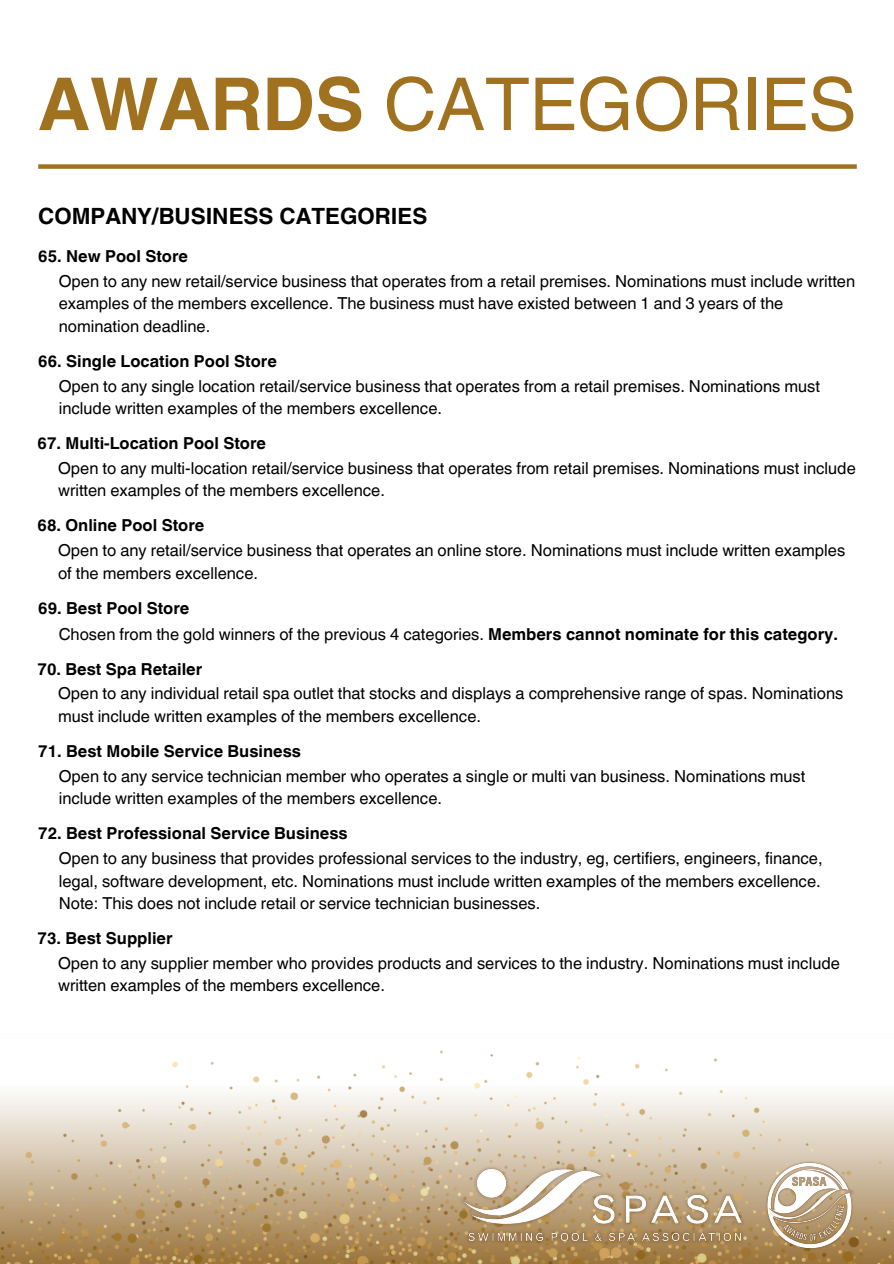
<style>
.page{position:relative;width:894px;height:1264px;background:#fff}
.page>*{position:absolute;margin:0;border:0;box-sizing:border-box;transform-origin:0 0}
.t1{font:72.9px "Helvetica World";color:#a0711f}
.t2{font:700 22.35px "Helvetica World";color:#000}
.t3{font:16.5px/22.5px "Helvetica World";color:#000}
.t4{font:700 16.5px "Helvetica World";color:#000}
.s1{font-weight:700}
</style>
<div class="page">
<img style="left:0;top:1050px;width:893px;height:213px">
<img style="left:434px;top:1163px;width:328px;height:87px">
<img style="left:762px;top:1159px;width:94px;height:92px">
<div style="left:38px;top:164px;width:818px;height:5px;background:#a0711f"></div>
<p class="t1" style="left:38px;top:61px;width:819px"><span class="s1">AWARDS</span> CATEGORIES</p>
<p class="t2" style="left:38px;top:198px;width:390px">COMPANY/BUSINESS CATEGORIES</p>
<p class="t4" style="left:38px;top:242px;width:151px">65. New Pool Store</p>
<p class="t3" style="left:59px;top:270px;width:797px">Open to any new retail/service business that operates from a retail premises. Nominations must include written examples of the members excellence. The business must have existed between 1 and 3 years of the nomination deadline.</p>
<p class="t4" style="left:38px;top:347px;width:240px">66. Single Location Pool Store</p>
<p class="t3" style="left:59px;top:374px;width:762px">Open to any single location retail/service business that operates from a retail premises. Nominations must include written examples of the members excellence.</p>
<p class="t4" style="left:38px;top:429px;width:230px">67. Multi-Location Pool Store</p>
<p class="t3" style="left:58px;top:457px;width:799px">Open to any multi-location retail/service business that operates from retail premises. Nominations must include written examples of the members excellence.</p>
<p class="t4" style="left:38px;top:512px;width:168px">68. Online Pool Store</p>
<p class="t3" style="left:58px;top:539px;width:788px">Open to any retail/service business that operates an online store. Nominations must include written examples of the members excellence.</p>
<p class="t4" style="left:38px;top:594px;width:153px">69. Best Pool Store</p>
<p class="t3" style="left:59px;top:622px;width:780px">Chosen from the gold winners of the previous 4 categories. <span class="s1">Members cannot nominate for this category.</span></p>
<p class="t4" style="left:38px;top:655px;width:166px">70. Best Spa Retailer</p>
<p class="t3" style="left:58px;top:682px;width:786px">Open to any individual retail spa outlet that stocks and displays a comprehensive range of spas. Nominations must include written examples of the members excellence.</p>
<p class="t4" style="left:38px;top:737px;width:264px">71. Best Mobile Service Business</p>
<p class="t3" style="left:59px;top:764px;width:747px">Open to any service technician member who operates a single or multi van business. Nominations must include written examples of the members excellence.</p>
<p class="t4" style="left:38px;top:819px;width:311px">72. Best Professional Service Business</p>
<p class="t3" style="left:59px;top:847px;width:765px;text-align:justify">Open to any business that provides professional services to the industry, eg, certifiers, engineers, finance, legal, software development, etc. Nominations must include written examples of the members excellence.<br>Note: This does not include retail or service technician businesses.</p>
<p class="t4" style="left:38px;top:924px;width:136px">73. Best Supplier</p>
<p class="t3" style="left:58px;top:951px;width:783px">Open to any supplier member who provides products and services to the industry. Nominations must include written examples of the members excellence.</p>
</div>
